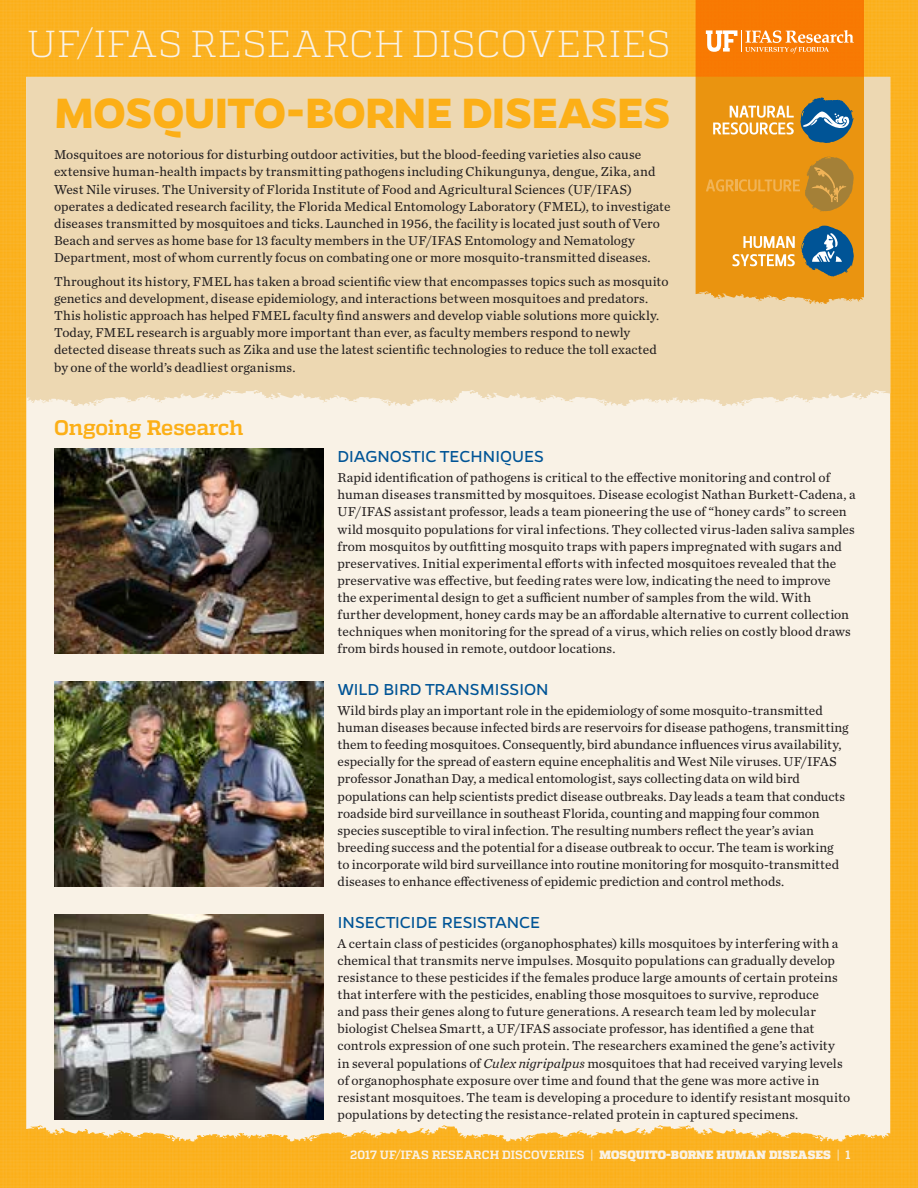
<style>
.page{position:relative;width:918px;height:1188px;background:#fff}
.page>*{position:absolute;margin:0;border:0;box-sizing:border-box;transform-origin:0 0}
.t1{font:700 48px "Gentona";letter-spacing:-.02em;color:#fcaf17}
.t2{font:300 37.5px "Quadon";letter-spacing:.015em;color:#f9f2e6}
.t3{font:700 21px "Quadon";letter-spacing:-.01em;color:#fcaf17}
.t4{font:18px "Gentona";color:#005496}
.t5{font:13.5px/17.1px "Chronicle Text G2";letter-spacing:.005em;color:#231f20}
.t6{font:700 12px "Quadon";color:#f9f2e6}
.s1{font-style:italic}
.s2{font-weight:900}
</style>
<div class="page">
<img style="left:0;top:0;width:918px;height:1188px">
<div style="left:26px;top:406px;width:864px;height:736px;background:#f9f2e6"></div>
<svg style="left:164px;top:1136px;width:8px;height:2px"></svg>
<svg style="left:528px;top:1135px;width:8px;height:3px"></svg>
<svg style="left:311px;top:1135px;width:9px;height:3px"></svg>
<div style="left:26px;top:77px;width:864px;height:329px;background:#edd8b2"></div>
<svg style="left:744px;top:400px;width:9px;height:3px"></svg>
<svg style="left:380px;top:400px;width:9px;height:3px"></svg>
<svg style="left:597px;top:400px;width:8px;height:3px"></svg>
<svg style="left:696px;top:0;width:168px;height:304px;background:#ee8e11"></svg>
<svg style="left:707px;top:294px;width:6px;height:2px"></svg>
<svg style="left:803px;top:299px;width:7px;height:2px"></svg>
<svg style="left:706px;top:30px;width:148px;height:24px;background:#f99e49"></svg>
<img style="left:54px;top:449px;width:270px;height:205px">
<img style="left:54px;top:682px;width:270px;height:205px">
<img style="left:54px;top:914px;width:270px;height:205px">
<svg style="left:743px;top:236px;width:52px;height:12px"></svg>
<svg style="left:732px;top:254px;width:63px;height:12px"></svg>
<svg style="left:801px;top:226px;width:53px;height:51px;background:#59767b"></svg>
<svg style="left:706px;top:156px;width:148px;height:57px;background:#db921e"></svg>
<svg style="left:713px;top:106px;width:81px;height:29px"></svg>
<svg style="left:800px;top:97px;width:54px;height:46px;background:#59777d"></svg>
<h2 class="t2" style="left:27px;top:23px;width:645px">UF/IFAS RESEARCH DISCOVERIES</h2>
<h1 class="t1" style="left:54px;top:85px;width:618px">MOSQUITO-BORNE DISEASES</h1>
<p class="t5" style="left:54px;top:146px;width:618px">Mosquitoes are notorious for disturbing outdoor activities, but the blood-feeding varieties also cause extensive human-health impacts by transmitting pathogens including Chikungunya, dengue, Zika, and West Nile viruses. The University of Florida Institute of Food and Agricultural Sciences (UF/IFAS) operates a dedicated research facility, the Florida Medical Entomology Laboratory (FMEL), to investigate diseases transmitted by mosquitoes and ticks. Launched in 1956, the facility is located just south of Vero Beach and serves as home base for 13 faculty members in the UF/IFAS Entomology and Nematology Department, most of whom currently focus on combating one or more mosquito-transmitted diseases.</p>
<p class="t5" style="left:54px;top:272px;width:616px">Throughout its history, FMEL has taken a broad scientific view that encompasses topics such as mosquito genetics and development, disease epidemiology, and interactions between mosquitoes and predators.<br>This holistic approach has helped FMEL faculty find answers and develop viable solutions more quickly.<br>Today, FMEL research is arguably more important than ever, as faculty members respond to newly detected disease threats such as Zika and use the latest scientific technologies to reduce the toll exacted by one of the world’s deadliest organisms.</p>
<h3 class="t3" style="left:54px;top:416px;width:191px">Ongoing Research</h3>
<h3 class="t4" style="left:338px;top:447px;width:208px">DIAGNOSTIC TECHNIQUES</h3>
<p class="t5" style="left:338px;top:468px;width:520px">Rapid identification of pathogens is critical to the effective monitoring and control of human diseases transmitted by mosquitoes. Disease ecologist Nathan Burkett-Cadena, a UF/IFAS assistant professor, leads a team pioneering the use of “honey cards” to screen wild mosquito populations for viral infections. They collected virus-laden saliva samples from mosquitos by outfitting mosquito traps with papers impregnated with sugars and preservatives. Initial experimental efforts with infected mosquitoes revealed that the preservative was effective, but feeding rates were low, indicating the need to improve<br>the experimental design to get a sufficient number of samples from the wild. With further development, honey cards may be an affordable alternative to current collection techniques when monitoring for the spread of a virus, which relies on costly blood draws from birds housed in remote, outdoor locations.</p>
<h3 class="t4" style="left:338px;top:679px;width:212px">WILD BIRD TRANSMISSION</h3>
<p class="t5" style="left:338px;top:701px;width:513px">Wild birds play an important role in the epidemiology of some mosquito-transmitted human diseases because infected birds are reservoirs for disease pathogens, transmitting them to feeding mosquitoes. Consequently, bird abundance influences virus availability, especially for the spread of eastern equine encephalitis and West Nile viruses. UF/IFAS professor Jonathan Day, a medical entomologist, says collecting data on wild bird populations can help scientists predict disease outbreaks. Day leads a team that conducts roadside bird surveillance in southeast Florida, counting and mapping four common species susceptible to viral infection. The resulting numbers reflect the year’s avian breeding success and the potential for a disease outbreak to occur. The team is working to incorporate wild bird surveillance into routine monitoring for mosquito-transmitted diseases to enhance effectiveness of epidemic prediction and control methods.</p>
<h3 class="t4" style="left:338px;top:912px;width:204px">INSECTICIDE RESISTANCE</h3>
<p class="t5" style="left:338px;top:934px;width:514px">A certain class of pesticides (organophosphates) kills mosquitoes by interfering with a chemical that transmits nerve impulses. Mosquito populations can gradually develop resistance to these pesticides if the females produce large amounts of certain proteins that interfere with the pesticides, enabling those mosquitoes to survive, reproduce<br>and pass their genes along to future generations. A research team led by molecular biologist Chelsea Smartt, a UF/IFAS associate professor, has identified a gene that controls expression of one such protein. The researchers examined the gene’s activity in several populations of <span class="s1">Culex nigripalpus</span> mosquitoes that had received varying levels of organophosphate exposure over time and found that the gene was more active in resistant mosquitoes. The team is developing a procedure to identify resistant mosquito populations by detecting the resistance-related protein in captured specimens.</p>
<p class="t6" style="left:350px;top:1147px;width:502px">2017 UF/IFAS RESEARCH DISCOVERIES | <span class="s2">MOSQUITO-BORNE HUMAN DISEASES</span> | 1</p>
</div>
